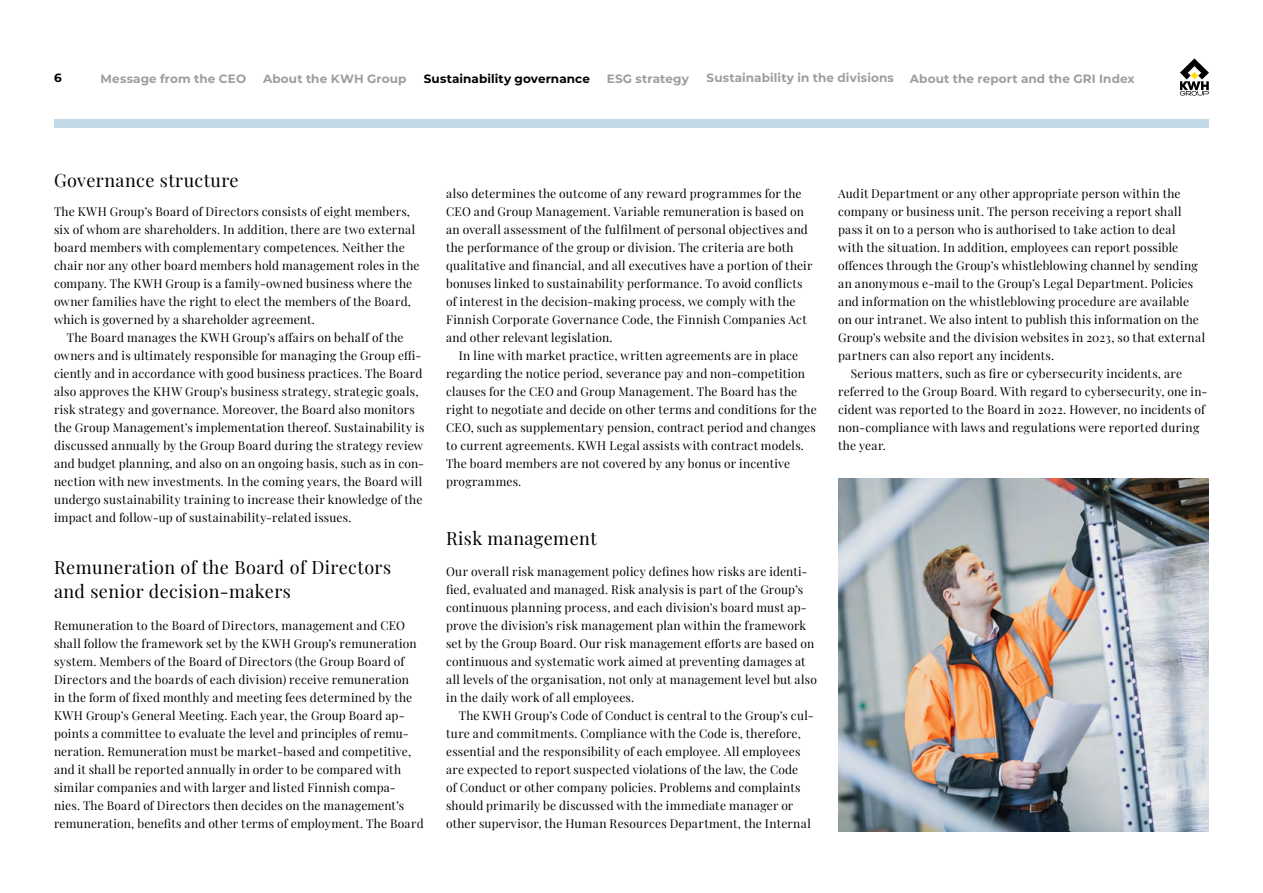
<style>
.page{position:relative;width:1263px;height:893px;background:#fff}
.page>*{position:absolute;margin:0;border:0;box-sizing:border-box;transform-origin:0 0}
.t1{font:18px/24px "Playfair Display";letter-spacing:.025em;color:#000}
.t2{font:12px/18px "Playfair Display";letter-spacing:.015em;color:#000}
.t3{font:700 12px "Montserrat";letter-spacing:.01em;color:#9d9d9c}
.t4{font:700 12px "Montserrat";letter-spacing:.005em;color:#000}
</style>
<div class="page">
<div style="left:54px;top:119px;width:1155px;height:9px;background:#c2d9e7"></div>
<svg style="left:1180px;top:58px;width:29px;height:38px"></svg>
<img style="left:838px;top:478px;width:371px;height:353px">
<p class="t4" style="left:54px;top:69px;width:9px">6</p>
<p class="t3" style="left:101px;top:70px;width:147px">Message from the CEO</p>
<p class="t3" style="left:263px;top:70px;width:145px">About the KWH Group</p>
<p class="t4" style="left:424px;top:70px;width:168px">Sustainability governance</p>
<p class="t3" style="left:607px;top:70px;width:84px">ESG strategy</p>
<p class="t3" style="left:707px;top:69px;width:189px">Sustainability in the divisions</p>
<p class="t3" style="left:910px;top:70px;width:226px">About the report and the GRI Index</p>
<h1 class="t1" style="left:54px;top:167px;width:186px">Governance structure</h1>
<p class="t2" style="left:54px;top:201px;width:367px">The KWH Group’s Board of Directors consists of eight members, six of whom are shareholders. In addition, there are two external board members with complementary competences. Neither the chair nor any other board members hold management roles in the company. The KWH Group is a family-owned business where the owner families have the right to elect the members of the Board, which is governed by a shareholder agreement.</p>
<p class="t2" style="left:54px;top:327px;width:372px;text-indent:13px">The Board manages the KWH Group’s affairs on behalf of the owners and is ultimately responsible for managing the Group effi&shy;ciently and in accordance with good business practices. The Board also approves the KHW Group’s business strategy, strategic goals, risk strategy and governance. Moreover, the Board also monitors the Group Management’s implementation thereof. Sustainability is discussed annually by the Group Board during the strategy review and budget planning, and also on an ongoing basis, such as in con&shy;nection with new investments. In the coming years, the Board will undergo sustainability training to increase their knowledge of the impact and follow-up of sustainability-related issues.</p>
<h1 class="t1" style="left:54px;top:554px;width:339px">Remuneration of the Board of Directors and senior decision-makers</h1>
<p class="t2" style="left:54px;top:615px;width:371px">Remuneration to the Board of Directors, management and CEO shall follow the framework set by the KWH Group’s remuneration system. Members of the Board of Directors (the Group Board of Directors and the boards of each division) receive remuneration<br>in the form of fixed monthly and meeting fees determined by the KWH Group’s General Meeting. Each year, the Group Board ap&shy;points a committee to evaluate the level and principles of remu&shy;neration. Remuneration must be market-based and competitive, and it shall be reported annually in order to be compared with similar companies and with larger and listed Finnish compa&shy;nies. The Board of Directors then decides on the management’s remuneration, benefits and other terms of employment. The Board</p>
<p class="t2" style="left:446px;top:183px;width:368px">also determines the outcome of any reward programmes for the CEO and Group Management. Variable remuneration is based on an overall assessment of the fulfilment of personal objectives and the performance of the group or division. The criteria are both qualitative and financial, and all executives have a portion of their bonuses linked to sustainability performance. To avoid conflicts of interest in the decision-making process, we comply with the Finnish Corporate Governance Code, the Finnish Companies Act and other relevant legislation.</p>
<p class="t2" style="left:446px;top:345px;width:372px;text-indent:13px">In line with market practice, written agreements are in place regarding the notice period, severance pay and non-competition clauses for the CEO and Group Management. The Board has the right to negotiate and decide on other terms and conditions for the CEO, such as supplementary pension, contract period and changes to current agreements. KWH Legal assists with contract models.<br>The board members are not covered by any bonus or incentive programmes.</p>
<h1 class="t1" style="left:446px;top:524px;width:152px">Risk management</h1>
<p class="t2" style="left:446px;top:561px;width:372px">Our overall risk management policy defines how risks are identi&shy;fied, evaluated and managed. Risk analysis is part of the Group’s continuous planning process, and each division’s board must ap&shy;prove the division’s risk management plan within the framework set by the Group Board. Our risk management efforts are based on continuous and systematic work aimed at preventing damages at all levels of the organisation, not only at management level but also in the daily work of all employees.</p>
<p class="t2" style="left:446px;top:705px;width:369px;text-indent:13px">The KWH Group’s Code of Conduct is central to the Group’s cul&shy;ture and commitments. Compliance with the Code is, therefore, essential and the responsibility of each employee. All employees are expected to report suspected violations of the law, the Code<br>of Conduct or other company policies. Problems and complaints should primarily be discussed with the immediate manager or other supervisor, the Human Resources Department, the Internal</p>
<p class="t2" style="left:838px;top:183px;width:344px">Audit Department or any other appropriate person within the</p>
<p class="t2" style="left:838px;top:201px;width:345px">company or business unit. The person receiving a report shall</p>
<p class="t2" style="left:838px;top:219px;width:339px">pass it on to a person who is authorised to take action to deal</p>
<p class="t2" style="left:838px;top:237px;width:342px">with the situation. In addition, employees can report possible</p>
<p class="t2" style="left:838px;top:255px;width:361px">offences through the Group’s whistleblowing channel by sending</p>
<p class="t2" style="left:838px;top:273px;width:356px">an anonymous e-mail to the Group’s Legal Department. Policies</p>
<p class="t2" style="left:838px;top:291px;width:352px">and information on the whistleblowing procedure are available</p>
<p class="t2" style="left:838px;top:309px;width:362px">on our intranet. We also intent to publish this information on the</p>
<p class="t2" style="left:838px;top:327px;width:368px">Group’s website and the division websites in 2023, so that external</p>
<p class="t2" style="left:838px;top:345px;width:217px">partners can also report any incidents.</p>
<p class="t2" style="left:851px;top:363px;width:333px">Serious matters, such as fire or cybersecurity incidents, are</p>
<p class="t2" style="left:838px;top:381px;width:371px">referred to the Group Board. With regard to cybersecurity, one in-</p>
<p class="t2" style="left:838px;top:399px;width:368px">cident was reported to the Board in 2022. However, no incidents of</p>
<p class="t2" style="left:838px;top:417px;width:363px">non-compliance with laws and regulations were reported during</p>
<p class="t2" style="left:838px;top:435px;width:49px">the year.</p>
</div>
